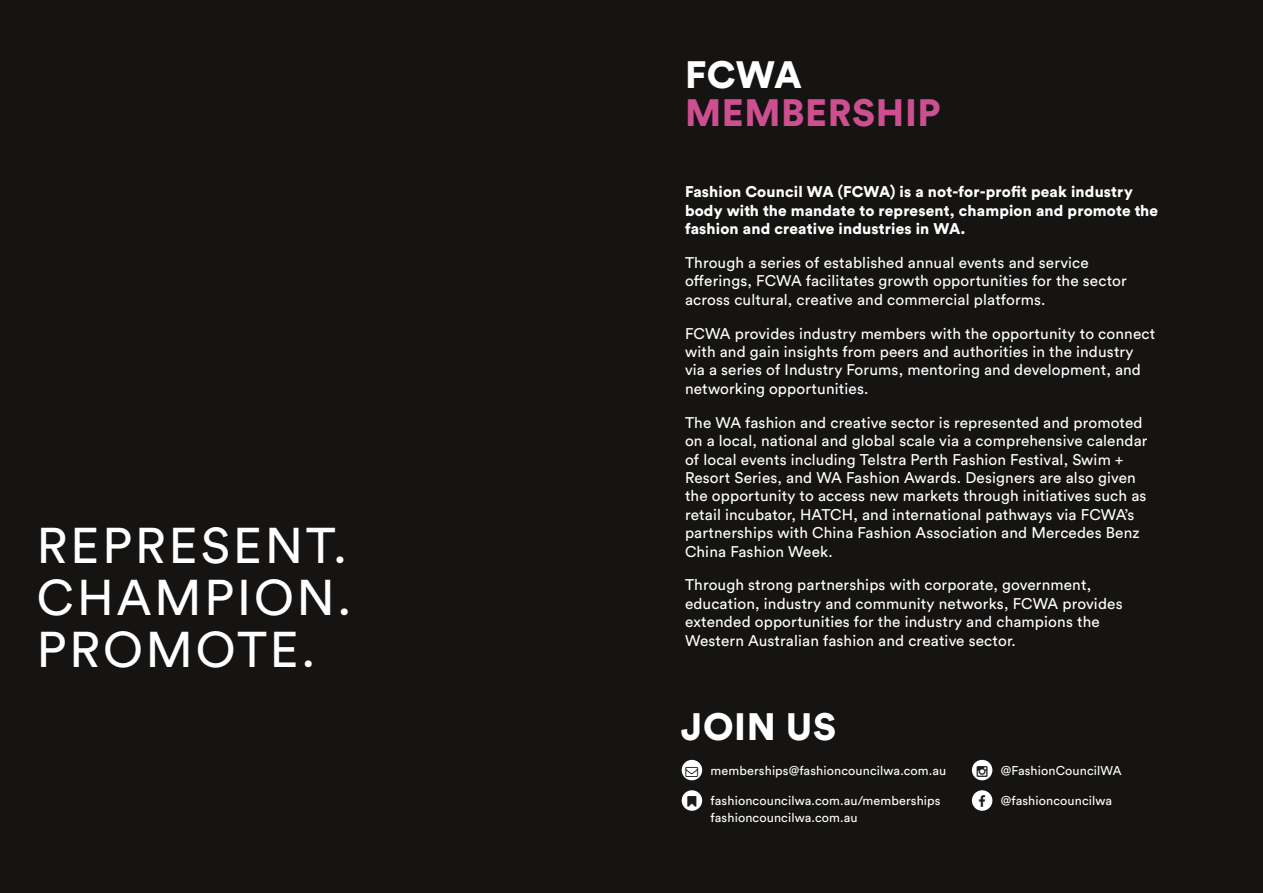
<style>
.page{position:relative;width:1263px;height:893px;background:#151412}
.page>*{position:absolute;margin:0;border:0;box-sizing:border-box;transform-origin:0 0}
.t1{font:49.65px/52.3px "Circular Std";letter-spacing:.06em;color:#fff;text-align:justify}
.t2{font:900 37.8px/37.8px "Circular Std";letter-spacing:.015em;color:#cd4f8f}
.t3{font:900 37.8px "Circular Std";letter-spacing:.015em;color:#fff}
.t4{font:15.3px/18.5px "Circular Std";letter-spacing:.01em;color:#fff}
.t5{font:900 15.3px/18.5px "Circular Std";letter-spacing:.01em;color:#fff}
.t6{font:12.6px/16.2px "Circular Std";letter-spacing:.01em;color:#fff}
.s1{color:#fff}
</style>
<div class="page">
<div style="left:682px;top:760px;width:20px;height:20px;background:#fff;border-radius:50%"></div>
<div style="left:682px;top:790px;width:20px;height:21px;background:#fff;border-radius:50%"></div>
<div style="left:972px;top:760px;width:20px;height:20px;background:#fff;border-radius:50%"></div>
<div style="left:972px;top:790px;width:20px;height:21px;background:#fff;border-radius:50%"></div>
<p class="t1" style="left:37px;top:518px;width:316px">REPRESENT.<br>CHAMPION.<br>PROMOTE.</p>
<p class="t2" style="left:685px;top:55px;width:257px"><span class="s1">FCWA<br></span>MEMBERSHIP</p>
<p class="t5" style="left:685px;top:182px;width:475px">Fashion Council WA (FCWA) is a not-for-profit peak industry body with the mandate to represent, champion and promote the fashion and creative industries in WA.</p>
<p class="t4" style="left:685px;top:253px;width:443px">Through a series of established annual events and service offerings, FCWA facilitates growth opportunities for the sector across cultural, creative and commercial platforms.</p>
<p class="t4" style="left:685px;top:324px;width:472px">FCWA provides industry members with the opportunity to connect with and gain insights from peers and authorities in the industry via a series of Industry Forums, mentoring and development, and networking opportunities.</p>
<p class="t4" style="left:685px;top:413px;width:464px">The WA fashion and creative sector is represented and promoted on a local, national and global scale via a comprehensive calendar of local events including Telstra Perth Fashion Festival, Swim + Resort Series, and WA Fashion Awards. Designers are also given the opportunity to access new markets through initiatives such as retail incubator, HATCH, and international pathways via FCWA’s partnerships with China Fashion Association and Mercedes Benz China Fashion Week.</p>
<p class="t4" style="left:685px;top:576px;width:439px">Through strong partnerships with corporate, government, education, industry and community networks, FCWA provides extended opportunities for the industry and champions the Western Australian fashion and creative sector.</p>
<p class="t3" style="left:681px;top:702px;width:157px">JOIN US</p>
<p class="t6" style="left:711px;top:762px;width:237px">memberships@fashioncouncilwa.com.au</p>
<p class="t6" style="left:711px;top:793px;width:232px">fashioncouncilwa.com.au/memberships fashioncouncilwa.com.au</p>
<p class="t6" style="left:1001px;top:762px;width:122px">@FashionCouncilWA</p>
<p class="t6" style="left:1001px;top:793px;width:113px">@fashioncouncilwa</p>
</div>
